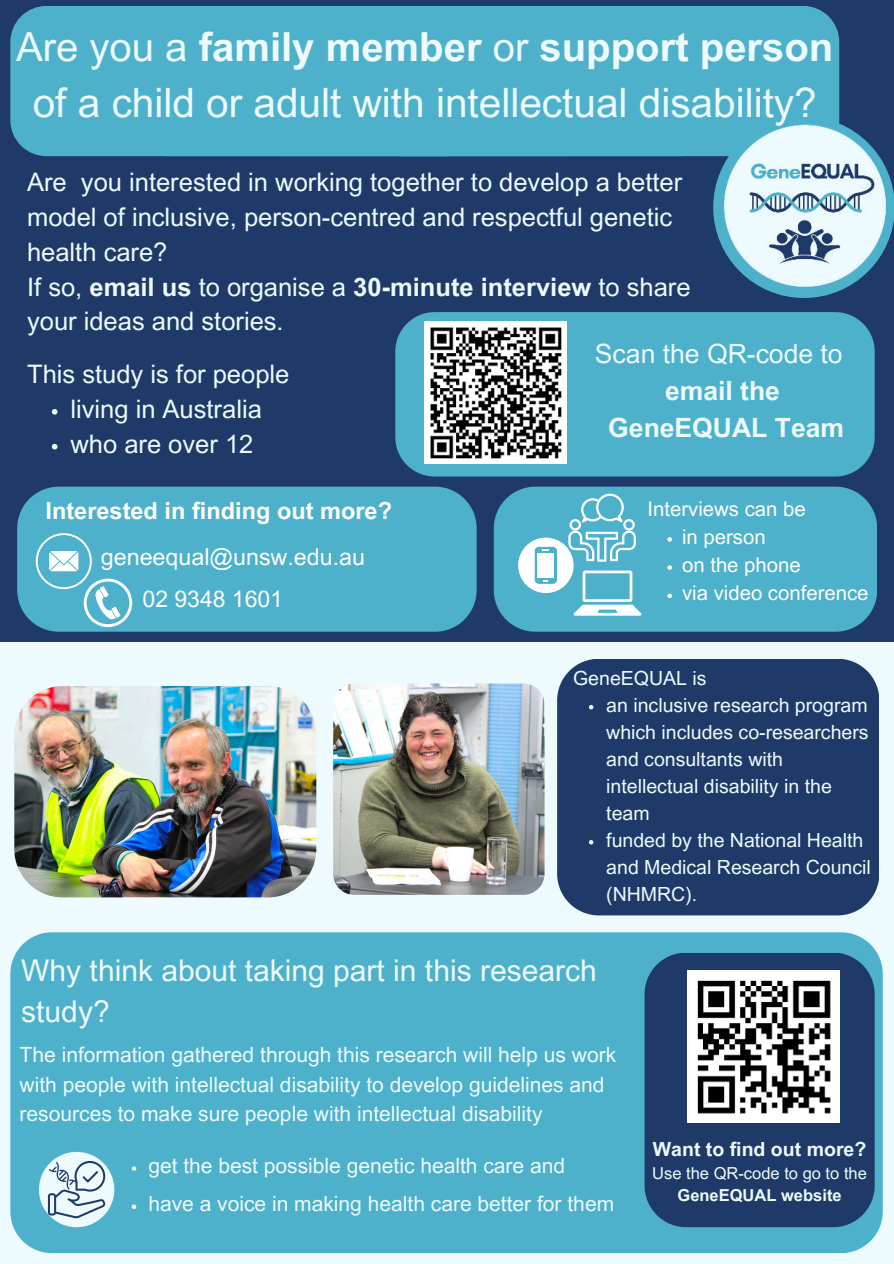
<style>
.page{position:relative;width:894px;height:1264px;background:#fff}
.page>*{position:absolute;margin:0;border:0;box-sizing:border-box;transform-origin:0 0}
.t1{font:40.5px "Arial MT Pro";color:#edfbff}
.t2{font:700 40.05px "Arial MT Pro";color:#edfbff}
.t3{font:30px/41.7px "Arial MT Pro";color:#edfbff}
.t4{font:700 26.55px/36.8px "Arial MT Pro";color:#edfbff;text-align:center}
.t5{font:26.55px "Arial MT Pro";color:#edfbff}
.t6{font:25.5px/34.8px "Arial MT Pro";color:#edfbff}
.t7{font:700 23.55px "Arial MT Pro";color:#fff}
.t8{font:23.25px "Arial MT Pro";color:#fff}
.t9{font:22.95px "Arial MT Pro";color:#fff}
.t10{font:21px/29.2px "Arial MT Pro";color:#edfbff}
.t11{font:20.25px/28.2px "Arial MT Pro";color:#fff}
.t12{font:19.5px/27px "Arial MT Pro";color:#edfbff}
.t13{font:700 19.5px "Arial MT Pro";color:#edfbff}
.t14{font:16.5px "Arial MT Pro";color:#edfbff}
.t15{font:700 16.5px "Arial MT Pro";color:#edfbff}
.s1{font-weight:400}
.s2{font-weight:700}
</style>
<div class="page">
<div style="left:0;top:0;width:893px;height:1263px;background:#edfbff"></div>
<div style="left:10px;top:932px;width:872px;height:321px;background:#4eb1cb"></div>
<div style="left:0;top:0;width:893px;height:642px;background:#1f3a68"></div>
<div style="left:10px;top:6px;width:121px;height:150px;background:#4eb1cb"></div>
<div style="left:131px;top:6px;width:235px;height:150px;background:#4eb1cb"></div>
<div style="left:366px;top:6px;width:472px;height:150px;background:#4eb1cb"></div>
<img style="left:697px;top:100px;width:196px;height:198px">
<img style="left:14px;top:686px;width:302px;height:211px;border-radius:48px">
<img style="left:333px;top:683px;width:211px;height:211px;border-radius:21px">
<div style="left:557px;top:659px;width:321px;height:256px;background:#1f3a68"></div>
<div style="left:493px;top:486px;width:383px;height:145px;background:#4eb1cb"></div>
<svg style="left:518px;top:493px;width:123px;height:122px;background:#7ec6d9"></svg>
<svg style="left:667px;top:537px;width:4px;height:4px"></svg>
<svg style="left:667px;top:565px;width:4px;height:5px"></svg>
<svg style="left:667px;top:593px;width:4px;height:5px"></svg>
<svg style="left:39px;top:1151px;width:75px;height:76px"></svg>
<div style="left:644px;top:952px;width:230px;height:275px;background:#1f3a68"></div>
<img style="left:687px;top:970px;width:152px;height:152px">
<div style="left:395px;top:312px;width:479px;height:164px;background:#4eb1cb"></div>
<img style="left:424px;top:322px;width:142px;height:141px">
<div style="left:17px;top:486px;width:459px;height:145px;background:#4eb1cb"></div>
<svg style="left:36px;top:533px;width:96px;height:94px;background:#6cbed3"></svg>
<svg style="left:588px;top:705px;width:5px;height:4px"></svg>
<svg style="left:588px;top:840px;width:5px;height:4px"></svg>
<svg style="left:132px;top:1166px;width:4px;height:4px"></svg>
<svg style="left:132px;top:1204px;width:4px;height:4px"></svg>
<svg style="left:52px;top:409px;width:5px;height:5px"></svg>
<svg style="left:52px;top:444px;width:5px;height:5px"></svg>
<h2 class="t2" style="left:16px;top:23px;width:818px"><span class="s1">Are you a</span> family member <span class="s1">or</span> support person</h2>
<h1 class="t1" style="left:33px;top:80px;width:785px">of a child or adult with intellectual disability?</h1>
<p class="t6" style="left:27px;top:166px;width:665px">Are you interested in working together to develop a better model of inclusive, person-centred and respectful genetic health care?<br>If so, <span class="s2">email us</span> to organise a <span class="s2">30-minute interview</span> to share your ideas and stories.</p>
<p class="t5" style="left:594px;top:338px;width:249px">Scan the QR-code to</p>
<p class="t4" style="left:608px;top:373px;width:237px">email the<br>GeneEQUAL Team</p>
<p class="t6" style="left:70px;top:358px;width:220px;text-indent:-43px">This study is for people living in Australia who are over 12</p>
<p class="t7" style="left:46px;top:497px;width:348px">Interested in finding out more?</p>
<p class="t8" style="left:101px;top:543px;width:265px">geneequal@unsw.edu.au</p>
<p class="t9" style="left:143px;top:585px;width:142px">02 9348 1601</p>
<p class="t11" style="left:682px;top:495px;width:188px;text-indent:-35px">Interviews can be<br>in person<br>on the phone<br>via video conference</p>
<p class="t12" style="left:606px;top:665px;width:266px;text-indent:-33px">GeneEQUAL is<br>an inclusive research program which includes co-researchers and consultants with intellectual disability in the team<br>funded by the National Health and Medical Research Council (NHMRC).</p>
<h3 class="t3" style="left:21px;top:950px;width:577px">Why think about taking part in this research study?</h3>
<p class="t10" style="left:20px;top:1041px;width:598px">The information gathered through this research will help us work with people with intellectual disability to develop guidelines and resources to make sure people with intellectual disability</p>
<p class="t10" style="left:148px;top:1147px;width:467px;line-height:38.2px">get the best possible genetic health care and have a voice in making health care better for them</p>
<p class="t13" style="left:652px;top:1137px;width:215px">Want to find out more?</p>
<p class="t14" style="left:652px;top:1163px;width:216px">Use the QR-code to go to the</p>
<p class="t15" style="left:677px;top:1185px;width:166px">GeneEQUAL website</p>
</div>
